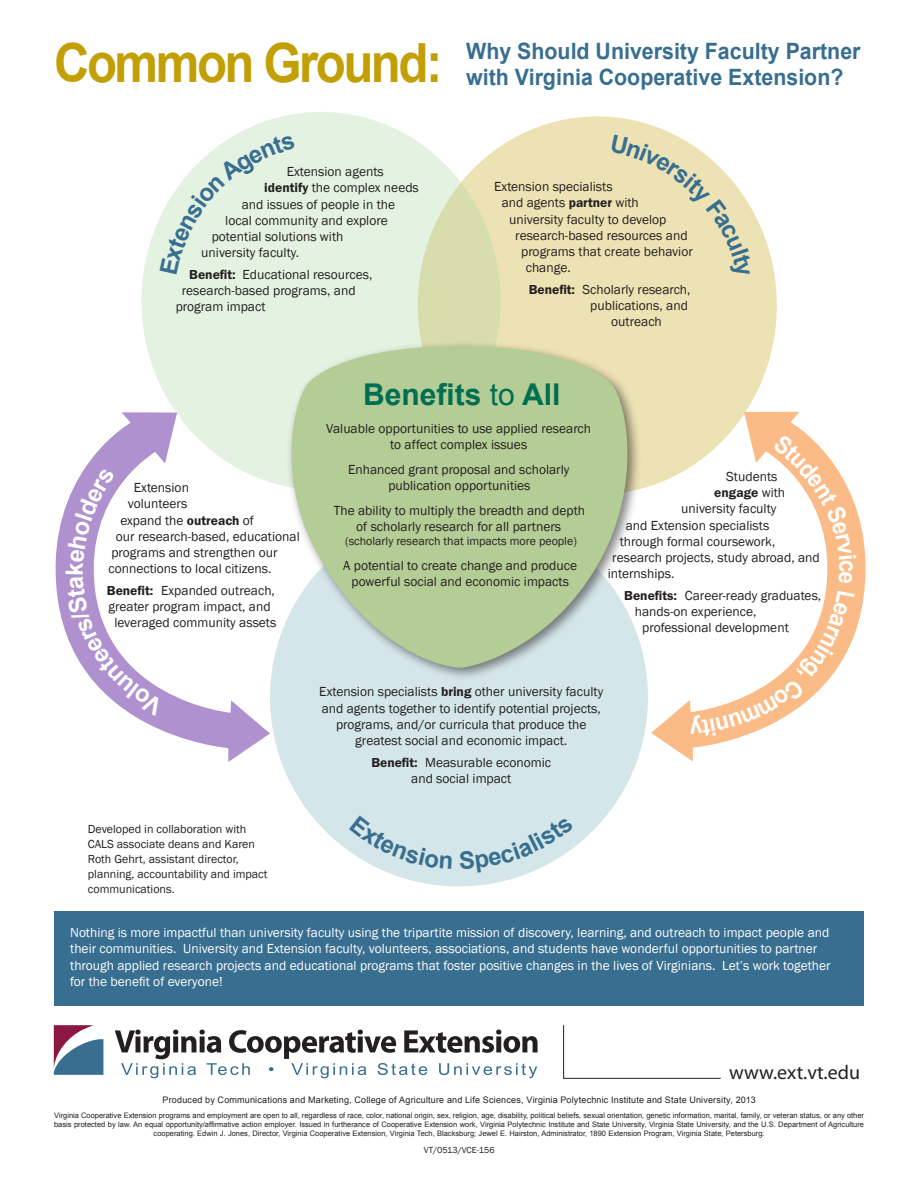
<style>
.page{position:relative;width:918px;height:1188px;background:#fff}
.page>*{position:absolute;margin:0;border:0;box-sizing:border-box;transform-origin:0 0}
.t1{font:700 54px "Arial";letter-spacing:-.05em;color:#c39f06;scale:.91 1}
.t2{font:700 30px "Arial";color:#006e51}
.t3{font:700 22.5px/25.5px "Arial";color:#386e8f;scale:.95 1}
.t4{font:19.95px "Myriad Pro";color:#231f20}
.new_paragraph{font:13.5px/16.2px "Franklin Gothic";color:#231f20;text-align:center}
.new_paragraph-2{font:13.5px/16.2px "Franklin Gothic";color:#fff}
.new_paragraph-3{font:13.5px "Franklin Gothic Dem Bld";color:#231f20}
.Text{font:12px/15px "Franklin Gothic";color:#231f20}
.new_paragraph-4{font:12px "Franklin Gothic";color:#231f20}
.t5{font:9px "Arial";letter-spacing:.02em;color:#231f20}
.t6{font:9px "Franklin Gothic";letter-spacing:-.005em;color:#231f20}
.t7{font:7.5px/9px "Arial";color:#231f20;text-align:center}
.s1{font-family:"Franklin Gothic Dem Bld"}
.s2{font-weight:400}
.s3{font-family:"Franklin Gothic"}
</style>
<div class="page">
<svg style="left:56px;top:412px;width:214px;height:350px"></svg>
<div style="left:418px;top:116px;width:359px;height:378px;background:#ede2b4;border-radius:50%"></div>
<svg style="left:141px;top:112px;width:360px;height:378px;background:#e2eed9"></svg>
<div style="left:54px;top:912px;width:810px;height:94px;background:#386e8f"></div>
<div style="left:270px;top:508px;width:378px;height:378px;background:#d4e6e9;border-radius:50%"></div>
<div style="left:286px;top:341px;width:355px;height:341px;background:#231f20;opacity:.55"></div>
<svg style="left:275px;top:346px;width:366px;height:322px;fill:#b4cc95"></svg>
<svg style="left:651px;top:412px;width:215px;height:349px"></svg>
<svg style="left:54px;top:1025px;width:49px;height:50px"></svg>
<svg style="left:115px;top:1030px;width:423px;height:48px"></svg>
<svg style="left:563px;top:1025px;width:158px;height:54px"></svg>
<svg style="left:160px;top:135px;width:135px;height:139px;background:#e7f3e5"></svg>
<svg style="left:675px;top:135px;width:76px;height:73px"></svg>
<svg style="left:349px;top:851px;width:31px;height:18px"></svg>
<svg style="left:529px;top:847px;width:45px;height:26px"></svg>
<svg style="left:66px;top:468px;width:98px;height:248px"></svg>
<svg style="left:772px;top:434px;width:84px;height:150px"></svg>
<svg style="left:689px;top:590px;width:166px;height:147px"></svg>
<p class="t1" style="left:54px;top:28px;width:428px">Common Ground:</p>
<p class="t3" style="left:466px;top:39px;width:417px">Why Should University Faculty Partner with Virginia Cooperative Extension?</p>
<p class="new_paragraph" style="left:287px;top:164px;width:99px">Extension agents</p>
<p class="new_paragraph" style="left:264px;top:180px;width:156px"><span class="s1">identify</span> the complex needs</p>
<p class="new_paragraph" style="left:242px;top:196px;width:155px">and issues of people in the</p>
<p class="new_paragraph" style="left:225px;top:212px;width:164px">local community and explore</p>
<p class="new_paragraph" style="left:212px;top:229px;width:133px">potential solutions with</p>
<p class="new_paragraph" style="left:201px;top:245px;width:99px">university faculty.</p>
<p class="new_paragraph" style="left:189px;top:266px;width:185px"><span class="s1">Benefit:</span> Educational resources,</p>
<p class="new_paragraph" style="left:182px;top:283px;width:175px">research-based programs, and</p>
<p class="new_paragraph" style="left:176px;top:299px;width:91px">program impact</p>
<p class="new_paragraph" style="left:494px;top:179px;width:120px">Extension specialists</p>
<p class="new_paragraph" style="left:502px;top:195px;width:139px">and agents <span class="s1">partner</span> with</p>
<p class="new_paragraph" style="left:509px;top:211px;width:159px">university faculty to develop</p>
<p class="new_paragraph" style="left:515px;top:227px;width:174px">research-based resources and</p>
<p class="new_paragraph" style="left:521px;top:244px;width:173px">programs that create behavior</p>
<p class="new_paragraph" style="left:526px;top:260px;width:47px">change.</p>
<p class="new_paragraph" style="left:529px;top:281px;width:163px"><span class="s1">Benefit:</span> Scholarly research,</p>
<p class="new_paragraph" style="left:590px;top:298px;width:99px">publications, and</p>
<p class="new_paragraph" style="left:611px;top:314px;width:52px">outreach</p>
<p class="new_paragraph" style="left:134px;top:480px;width:57px">Extension</p>
<p class="new_paragraph" style="left:128px;top:496px;width:61px">volunteers</p>
<p class="new_paragraph" style="left:120px;top:512px;width:135px">expand the <span class="s1">outreach</span> of</p>
<p class="new_paragraph" style="left:116px;top:529px;width:185px">our research-based, educational</p>
<p class="new_paragraph" style="left:111px;top:545px;width:168px">programs and strengthen our</p>
<p class="new_paragraph" style="left:108px;top:561px;width:165px">connections to local citizens.</p>
<p class="new_paragraph" style="left:107px;top:583px;width:171px"><span class="s1">Benefit:</span> Expanded outreach, greater program impact, and leveraged community assets</p>
<p class="Text" style="left:88px;top:822px;width:181px">Developed in collaboration with<br>CALS associate deans and Karen<br>Roth Gehrt, assistant director, planning, accountability and impact communications.</p>
<p class="t2" style="left:363px;top:374px;width:199px">Benefits <span class="s2">to</span> All</p>
<p class="new_paragraph" style="left:326px;top:420px;width:266px">Valuable opportunities to use applied research to affect complex issues</p>
<p class="new_paragraph" style="left:348px;top:461px;width:223px">Enhanced grant proposal and scholarly publication opportunities</p>
<p class="new_paragraph" style="left:334px;top:502px;width:253px">The ability to multiply the breadth and depth of scholarly research for all partners</p>
<p class="new_paragraph-4" style="left:345px;top:534px;width:233px">(scholarly research that impacts more people)</p>
<p class="new_paragraph" style="left:343px;top:558px;width:235px">A potential to create change and produce powerful social and economic impacts</p>
<p class="new_paragraph" style="left:726px;top:469px;width:53px">Students</p>
<p class="new_paragraph-3" style="left:714px;top:484px;width:72px">engage <span class="s3">with</span></p>
<p class="new_paragraph" style="left:681px;top:501px;width:97px">university faculty</p>
<p class="new_paragraph" style="left:626px;top:517px;width:145px">and Extension specialists</p>
<p class="new_paragraph" style="left:620px;top:533px;width:157px">through formal coursework,</p>
<p class="new_paragraph" style="left:612px;top:550px;width:209px">research projects, study abroad, and</p>
<p class="new_paragraph" style="left:608px;top:566px;width:68px">internships.</p>
<p class="new_paragraph" style="left:624px;top:587px;width:199px"><span class="s1">Benefits:</span> Career-ready graduates,</p>
<p class="new_paragraph" style="left:635px;top:604px;width:123px">hands-on experience,</p>
<p class="new_paragraph" style="left:642px;top:620px;width:148px">professional development</p>
<p class="new_paragraph" style="left:319px;top:684px;width:285px">Extension specialists <span class="s1">bring</span> other university faculty and agents together to identify potential projects, programs, and/or curricula that produce the greatest social and economic impact.</p>
<p class="new_paragraph" style="left:371px;top:754px;width:181px"><span class="s1">Benefit:</span> Measurable economic and social impact</p>
<p class="new_paragraph-2" style="left:70px;top:925px;width:762px">Nothing is more impactful than university faculty using the tripartite mission of discovery, learning, and outreach to impact people and their communities. University and Extension faculty, volunteers, associations, and students have wonderful opportunities to partner through applied research projects and educational programs that foster positive changes in the lives of Virginians. Let’s work together for the benefit of everyone!</p>
<p class="t4" style="left:729px;top:1060px;width:132px">www.ext.vt.edu</p>
<p class="t5" style="left:163px;top:1094px;width:595px">Produced by Communications and Marketing, College of Agriculture and Life Sciences, Virginia Polytechnic Institute and State University, 2013</p>
<p class="t7" style="left:54px;top:1111px;width:811px">Virginia Cooperative Extension programs and employment are open to all, regardless of race, color, national origin, sex, religion, age, disability, political beliefs, sexual orientation, genetic information, marital, family, or veteran status, or any other basis protected by law. An equal opportunity/affirmative action employer. Issued in furtherance of Cooperative Extension work, Virginia Polytechnic Institute and State University, Virginia State University, and the U.S. Department of Agriculture cooperating. Edwin J. Jones, Director, Virginia Cooperative Extension, Virginia Tech, Blacksburg; Jewel E. Hairston, Administrator, 1890 Extension Program, Virginia State, Petersburg.</p>
<p class="t6" style="left:424px;top:1145px;width:72px">VT/0513/VCE-156</p>
</div>
